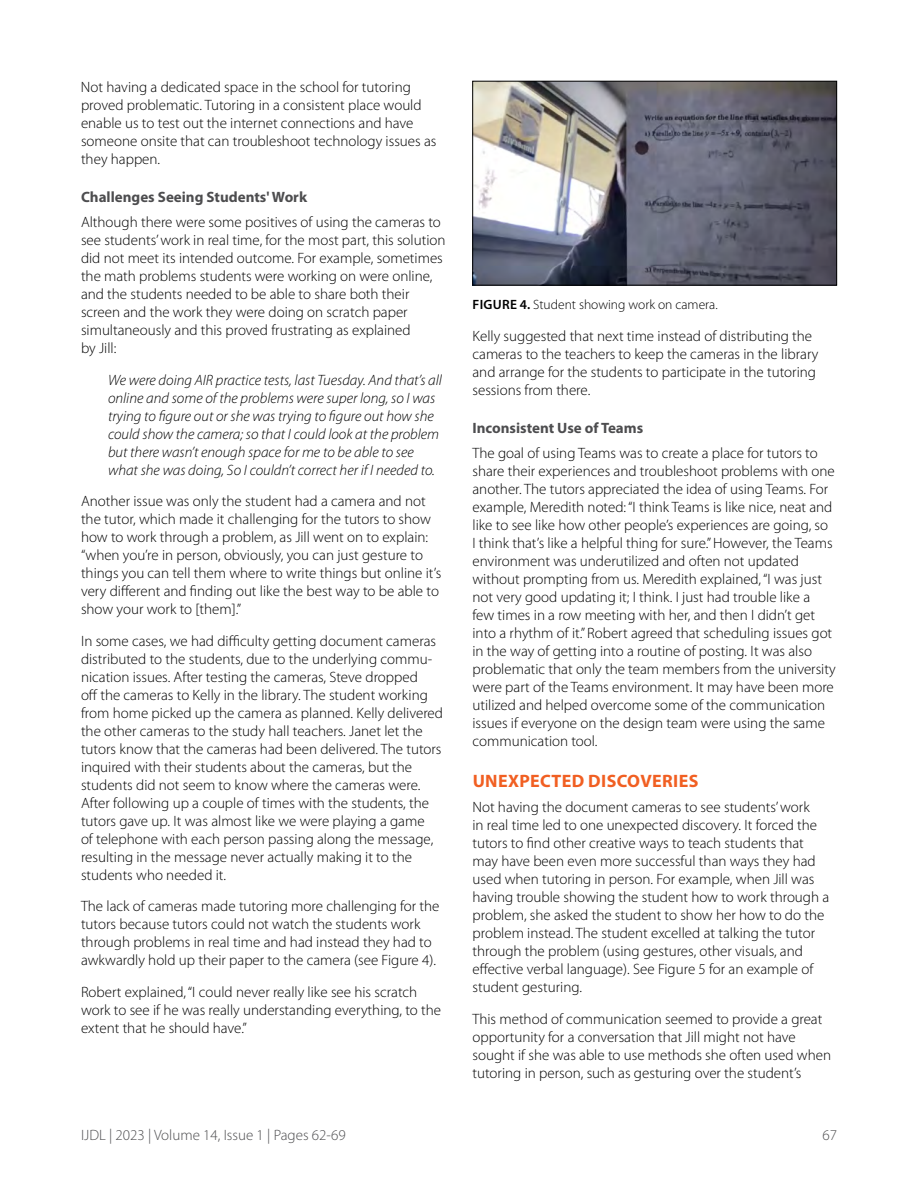
<style>
.page{position:relative;width:918px;height:1188px;background:#fff}
.page>*{position:absolute;margin:0;border:0;box-sizing:border-box;transform-origin:0 0}
.t1{font:700 18px "Myriad Pro";letter-spacing:.02em;color:#f15f22}
.t2{font:300 15px/18px "Myriad Pro";color:#000}
.t3{font:italic 300 15px/18px "Myriad Pro";color:#000}
.t4{font:700 15px "Myriad Pro";color:#4d4d4f}
.t5{font:300 15px "Myriad Pro";color:#4d4d4f}
.t6{font:300 13.5px "Myriad Pro";color:#000}
.s1{font-weight:600}
</style>
<div class="page">
<img style="left:474px;top:83px;width:361px;height:200px">
<div style="left:472px;top:81px;width:365px;height:204px;border:1px solid #000"></div>
<p class="t2" style="left:81px;top:79px;width:357px">Not having a dedicated space in the school for tutoring proved problematic. Tutoring in a consistent place would enable us to test out the internet connections and have someone onsite that can troubleshoot technology issues as they happen.</p>
<p class="t4" style="left:81px;top:189px;width:228px">Challenges Seeing Students' Work</p>
<p class="t2" style="left:81px;top:214px;width:366px">Although there were some positives of using the cameras to see students’ work in real time, for the most part, this solution did not meet its intended outcome. For example, sometimes the math problems students were working on were online, and the students needed to be able to share both their screen and the work they were doing on scratch paper simultaneously and this proved frustrating as explained<br>by Jill:</p>
<p class="t3" style="left:108px;top:371px;width:335px">We were doing AIR practice tests, last Tuesday. And that’s all online and some of the problems were super long, so I was trying to figure out or she was trying to figure out how she could show the camera; so that I could look at the problem but there wasn’t enough space for me to be able to see what she was doing, So I couldn’t correct her if I needed to.</p>
<p class="t2" style="left:81px;top:493px;width:362px">Another issue was only the student had a camera and not the tutor, which made it challenging for the tutors to show how to work through a problem, as Jill went on to explain: “when you’re in person, obviously, you can just gesture to things you can tell them where to write things but online it’s very different and finding out like the best way to be able to show your work to [them].”</p>
<p class="t2" style="left:81px;top:632px;width:364px">In some cases, we had difficulty getting document cameras distributed to the students, due to the underlying commu&shy;nication issues. After testing the cameras, Steve dropped<br>off the cameras to Kelly in the library. The student working from home picked up the camera as planned. Kelly delivered the other cameras to the study hall teachers. Janet let the tutors know that the cameras had been delivered. The tutors inquired with their students about the cameras, but the students did not seem to know where the cameras were.<br>After following up a couple of times with the students, the tutors gave up. It was almost like we were playing a game<br>of telephone with each person passing along the message, resulting in the message never actually making it to the students who needed it.</p>
<p class="t2" style="left:81px;top:898px;width:360px">The lack of cameras made tutoring more challenging for the tutors because tutors could not watch the students work through problems in real time and had instead they had to awkwardly hold up their paper to the camera (see Figure 4).</p>
<p class="t2" style="left:81px;top:983px;width:362px">Robert explained, “I could never really like see his scratch work to see if he was really understanding everything, to the extent that he should have.”</p>
<p class="t6" style="left:473px;top:297px;width:247px"><span class="s1">FIGURE 4.</span> Student showing work on camera.</p>
<p class="t2" style="left:472px;top:327px;width:347px">Kelly suggested that next time instead of distributing the cameras to the teachers to keep the cameras in the library and arrange for the students to participate in the tutoring sessions from there.</p>
<p class="t4" style="left:472px;top:419px;width:172px">Inconsistent Use of Teams</p>
<p class="t2" style="left:472px;top:444px;width:365px">The goal of using Teams was to create a place for tutors to share their experiences and troubleshoot problems with one another. The tutors appreciated the idea of using Teams. For example, Meredith noted: “I think Teams is like nice, neat and like to see like how other people’s experiences are going, so<br>I think that’s like a helpful thing for sure.” However, the Teams environment was underutilized and often not updated without prompting from us. Meredith explained, “I was just not very good updating it; I think. I just had trouble like a<br>few times in a row meeting with her, and then I didn’t get into a rhythm of it.” Robert agreed that scheduling issues got in the way of getting into a routine of posting. It was also problematic that only the team members from the university were part of the Teams environment. It may have been more utilized and helped overcome some of the communication issues if everyone on the design team were using the same communication tool.</p>
<p class="t1" style="left:473px;top:771px;width:227px">UNEXPECTED DISCOVERIES</p>
<p class="t2" style="left:472px;top:798px;width:358px">Not having the document cameras to see students’ work<br>in real time led to one unexpected discovery. It forced the tutors to find other creative ways to teach students that may have been even more successful than ways they had used when tutoring in person. For example, when Jill was having trouble showing the student how to work through a problem, she asked the student to show her how to do the problem instead. The student excelled at talking the tutor through the problem (using gestures, other visuals, and effective verbal language). See Figure 5 for an example of student gesturing.</p>
<p class="t2" style="left:472px;top:1010px;width:360px">This method of communication seemed to provide a great opportunity for a conversation that Jill might not have sought if she was able to use methods she often used when tutoring in person, such as gesturing over the student’s</p>
<p class="t5" style="left:81px;top:1126px;width:266px">IJDL | 2023 | Volume 14, Issue 1 | Pages 62-69</p>
<p class="t5" style="left:822px;top:1126px;width:16px">67</p>
</div>
